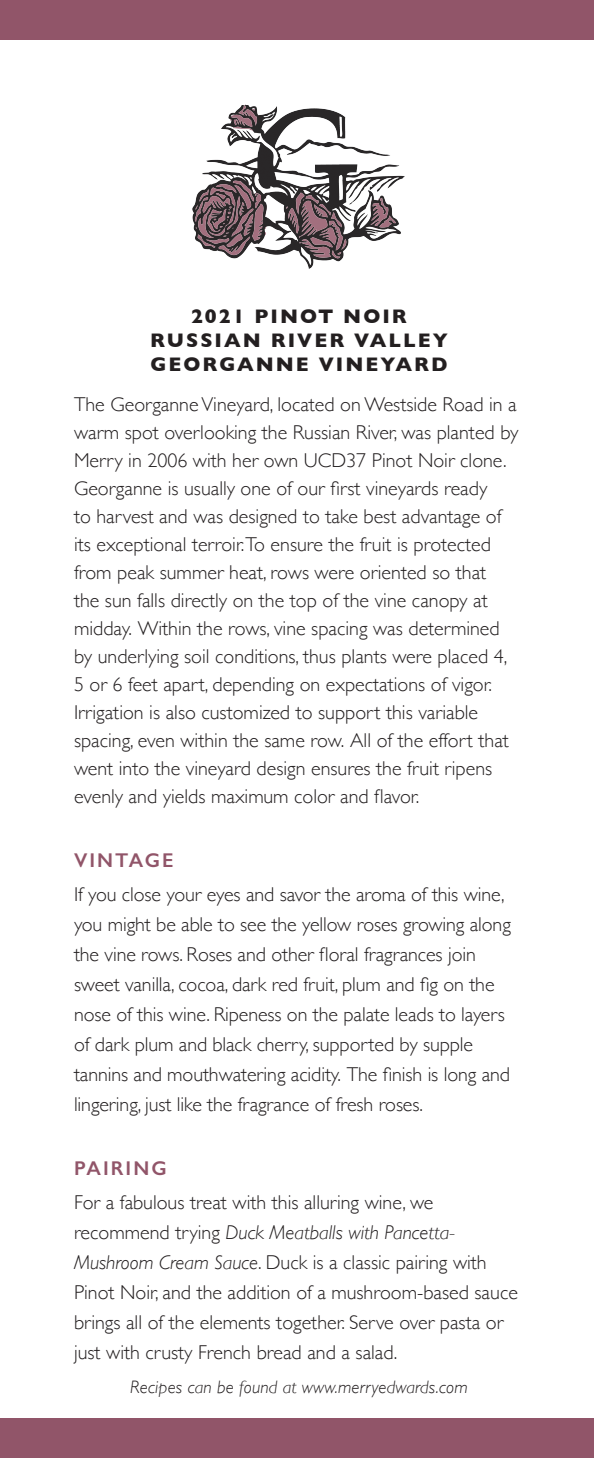
<style>
.page{position:relative;width:594px;height:1458px;background:#fff}
.page>*{position:absolute;margin:0;border:0;box-sizing:border-box;transform-origin:0 0}
.Body_Text{font:300 20px/28px "Gill Sans";color:#231f20}
.Heading{font:700 20px "Gill Sans";letter-spacing:.1em;color:#231f20}
.Subhead{font:600 20px "Gill Sans";letter-spacing:.1em;color:#915569}
.Body_Text-2{font:italic 300 18px "Gill Sans";letter-spacing:.01em;color:#231f20}
.s1{font-style:italic}
</style>
<div class="page">
<div style="left:0;top:0;width:594px;height:40px;background:#915569"></div>
<div style="left:0;top:1418px;width:594px;height:40px;background:#915569"></div>
<img style="left:192px;top:105px;width:213px;height:163px">
<p class="Heading" style="left:191px;top:300px;width:217px">2021 PINOT NOIR</p>
<p class="Heading" style="left:150px;top:324px;width:299px">RUSSIAN RIVER VALLEY</p>
<p class="Heading" style="left:150px;top:348px;width:299px">GEORGANNE VINEYARD</p>
<p class="Body_Text" style="left:74px;top:389px;width:446px">The Georganne Vineyard, located on Westside Road in a warm spot overlooking the Russian River, was planted by Merry in 2006 with her own UCD37 Pinot Noir clone.<br>Georganne is usually one of our first vineyards ready<br>to harvest and was designed to take best advantage of its exceptional terroir.To ensure the fruit is protected from peak summer heat, rows were oriented so that<br>the sun falls directly on the top of the vine canopy at midday. Within the rows, vine spacing was determined by underlying soil conditions, thus plants were placed 4, 5 or 6 feet apart, depending on expectations of vigor.<br>Irrigation is also customized to support this variable spacing, even within the same row. All of the effort that went into the vineyard design ensures the fruit ripens evenly and yields maximum color and flavor.</p>
<p class="Subhead" style="left:74px;top:848px;width:101px">VINTAGE</p>
<p class="Body_Text" style="left:74px;top:878px;width:438px;line-height:30px">If you close your eyes and savor the aroma of this wine, you might be able to see the yellow roses growing along the vine rows. Roses and other floral fragrances join sweet vanilla, cocoa, dark red fruit, plum and fig on the nose of this wine. Ripeness on the palate leads to layers of dark plum and black cherry, supported by supple tannins and mouthwatering acidity. The finish is long and lingering, just like the fragrance of fresh roses.</p>
<p class="Subhead" style="left:74px;top:1156px;width:94px">PAIRING</p>
<p class="Body_Text" style="left:74px;top:1187px;width:445px;line-height:30px">For a fabulous treat with this alluring wine, we recommend trying <span class="s1">Duck Meatballs with Pancetta-Mushroom Cream Sauce</span>. Duck is a classic pairing with Pinot Noir, and the addition of a mushroom-based sauce brings all of the elements together. Serve over pasta or just with crusty French bread and a salad.</p>
<p class="Body_Text-2" style="left:130px;top:1376px;width:339px">Recipes can be found at www.merryedwards.com</p>
</div>
